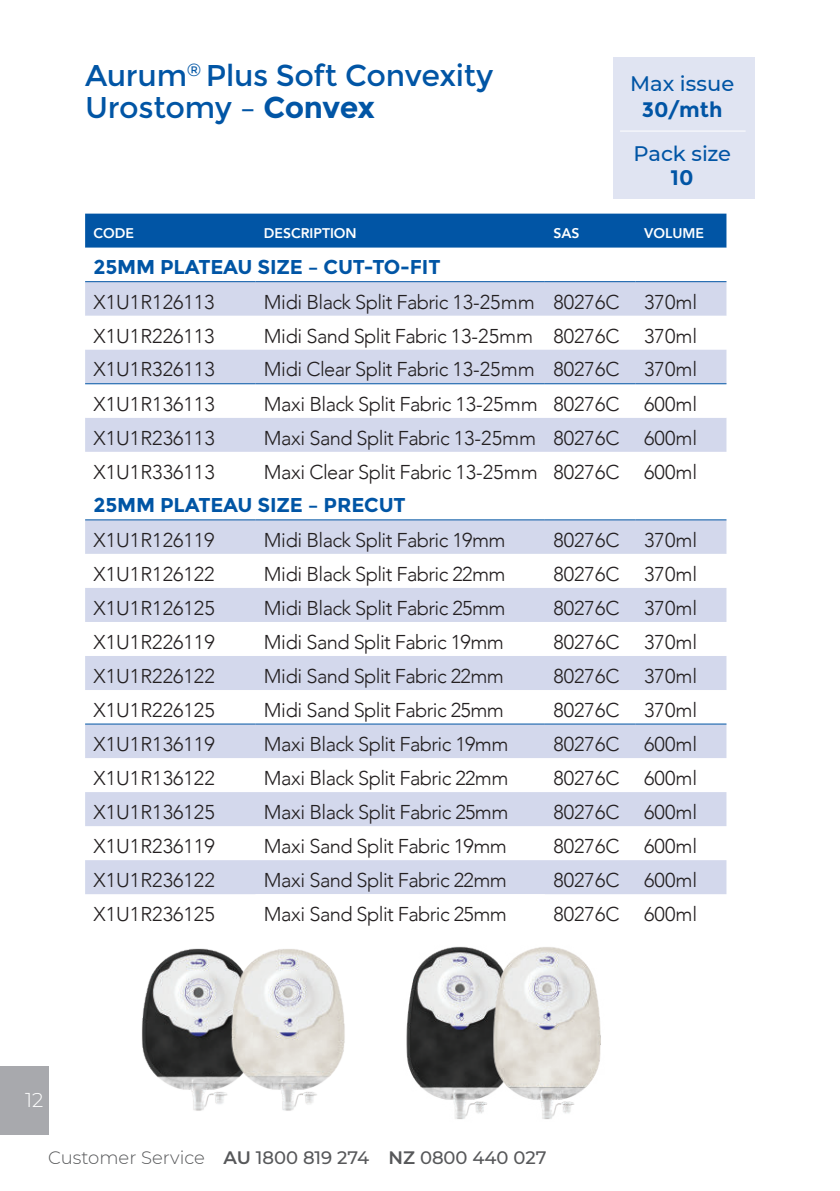
<style>
.page{position:relative;width:840px;height:1191px;background:#fff}
.page>*{position:absolute;margin:0;border:0;box-sizing:border-box;transform-origin:0 0}
.t1{font:30px/32px "Montserrat";letter-spacing:-.01em;color:#0155a5}
.t2{font:500 21px "Montserrat";color:#0155a5}
.t3{font:700 21px "Montserrat";letter-spacing:.005em;color:#0155a5}
.t4{font:300 20px "Avenir";color:#231f20}
.t5{font:300 20px "Avenir";letter-spacing:-.03em;color:#231f20}
.t6{font:300 20px "Avenir";letter-spacing:-.02em;color:#231f20}
.t7{font:700 20px "Montserrat";letter-spacing:-.01em;color:#0155a5}
.t8{font:300 20px "Montserrat";color:#fff}
.t9{font:500 18px "Montserrat";color:#57585a}
.t10{font:800 14px "Avenir";color:#fff}
.s1{font-weight:700}
.s2{font-weight:300}
.s3{font-weight:600}
</style>
<div class="page">
<div style="left:0;top:1066px;width:49px;height:68px;background:#a8a9ad"></div>
<div style="left:85px;top:214px;width:641px;height:34px;background:#0155a5"></div>
<div style="left:85px;top:282px;width:641px;height:34px;background:#d3d8ec"></div>
<svg style="left:85px;top:349px;width:641px;height:1px"></svg>
<svg style="left:85px;top:350px;width:641px;height:204px;fill:#d9deee"></svg>
<svg style="left:85px;top:588px;width:641px;height:306px;fill:#d3d8ec"></svg>
<svg style="left:85px;top:690px;width:550px;height:33px"></svg>
<svg style="left:255px;top:690px;width:289px;height:204px;fill:#dadeef"></svg>
<hr style="left:85px;top:383px;width:170px;height:1px;background:#0155a5">
<hr style="left:255px;top:383px;width:289px;height:1px;background:#0155a5">
<hr style="left:544px;top:383px;width:91px;height:1px;background:#0155a5">
<hr style="left:635px;top:383px;width:91px;height:1px;background:#0155a5">
<hr style="left:85px;top:723px;width:170px;height:1px;background:#0155a5">
<hr style="left:255px;top:723px;width:289px;height:1px;background:#0155a5">
<hr style="left:544px;top:723px;width:91px;height:1px;background:#0155a5">
<hr style="left:635px;top:723px;width:91px;height:1px;background:#0155a5">
<hr style="left:85px;top:281px;width:170px;height:1px;background:#0155a5">
<hr style="left:255px;top:281px;width:289px;height:1px;background:#0155a5">
<hr style="left:544px;top:281px;width:91px;height:1px;background:#0155a5">
<hr style="left:635px;top:281px;width:91px;height:1px;background:#0155a5">
<hr style="left:85px;top:519px;width:170px;height:1px;background:#0155a5">
<hr style="left:255px;top:519px;width:289px;height:1px;background:#0155a5">
<hr style="left:544px;top:519px;width:91px;height:1px;background:#0155a5">
<hr style="left:635px;top:519px;width:91px;height:1px;background:#0155a5">
<div style="left:612px;top:57px;width:142px;height:142px;background:#e0e4f2"></div>
<hr style="left:619px;top:131px;width:126px;height:1px;background:#fff">
<img style="left:406px;top:947px;width:45px;height:153px">
<img style="left:451px;top:946px;width:150px;height:173px">
<img style="left:141px;top:948px;width:58px;height:163px">
<img style="left:199px;top:948px;width:146px;height:163px">
<h1 class="t1" style="left:85px;top:62px;width:409px">Aurum<sup>®</sup> Plus Soft Convexity<br>Urostomy – <span class="s1">Convex</span></h1>
<p class="t2" style="left:630px;top:75px;width:105px">Max issue</p>
<p class="t3" style="left:641px;top:100px;width:82px">30/mth</p>
<p class="t2" style="left:633px;top:145px;width:99px">Pack size</p>
<p class="t3" style="left:670px;top:168px;width:25px">10</p>
<p class="t10" style="left:94px;top:225px;width:42px">CODE</p>
<p class="t10" style="left:264px;top:225px;width:94px">DESCRIPTION</p>
<p class="t10" style="left:553px;top:225px;width:28px">SAS</p>
<p class="t10" style="left:643px;top:225px;width:61px">VOLUME</p>
<p class="t7" style="left:94px;top:258px;width:348px">25MM PLATEAU SIZE – CUT-TO-FIT</p>
<p class="t4" style="left:94px;top:294px;width:122px">X1U1R126113</p>
<p class="t6" style="left:264px;top:294px;width:434px">Midi Black Split Fabric 13-25mm 80276C 370ml</p>
<p class="t4" style="left:94px;top:327px;width:122px">X1U1R226113</p>
<p class="t6" style="left:264px;top:327px;width:434px">Midi Sand Split Fabric 13-25mm 80276C 370ml</p>
<p class="t4" style="left:94px;top:361px;width:122px">X1U1R326113</p>
<p class="t6" style="left:264px;top:361px;width:434px">Midi Clear Split Fabric 13-25mm 80276C 370ml</p>
<p class="t4" style="left:94px;top:396px;width:122px">X1U1R136113</p>
<p class="t6" style="left:264px;top:396px;width:434px">Maxi Black Split Fabric 13-25mm 80276C 600ml</p>
<p class="t4" style="left:94px;top:430px;width:122px">X1U1R236113</p>
<p class="t6" style="left:264px;top:430px;width:434px">Maxi Sand Split Fabric 13-25mm 80276C 600ml</p>
<p class="t4" style="left:94px;top:464px;width:122px">X1U1R336113</p>
<p class="t6" style="left:264px;top:464px;width:434px">Maxi Clear Split Fabric 13-25mm 80276C 600ml</p>
<p class="t7" style="left:94px;top:496px;width:313px">25MM PLATEAU SIZE – PRECUT</p>
<p class="t4" style="left:94px;top:532px;width:122px">X1U1R126119</p>
<p class="t5" style="left:264px;top:532px;width:243px">Midi Black Split Fabric 19mm</p>
<p class="t4" style="left:553px;top:532px;width:145px">80276C 370ml</p>
<p class="t4" style="left:94px;top:566px;width:122px">X1U1R126122</p>
<p class="t5" style="left:264px;top:566px;width:243px">Midi Black Split Fabric 22mm</p>
<p class="t4" style="left:553px;top:566px;width:145px">80276C 370ml</p>
<p class="t4" style="left:94px;top:600px;width:122px">X1U1R126125</p>
<p class="t5" style="left:264px;top:600px;width:243px">Midi Black Split Fabric 25mm</p>
<p class="t4" style="left:553px;top:600px;width:145px">80276C 370ml</p>
<p class="t4" style="left:94px;top:634px;width:122px">X1U1R226119</p>
<p class="t5" style="left:264px;top:634px;width:241px">Midi Sand Split Fabric 19mm</p>
<p class="t4" style="left:553px;top:634px;width:145px">80276C 370ml</p>
<p class="t4" style="left:94px;top:668px;width:122px">X1U1R226122</p>
<p class="t5" style="left:264px;top:668px;width:241px">Midi Sand Split Fabric 22mm</p>
<p class="t4" style="left:553px;top:668px;width:145px">80276C 370ml</p>
<p class="t4" style="left:94px;top:701px;width:122px">X1U1R226125</p>
<p class="t5" style="left:264px;top:701px;width:241px">Midi Sand Split Fabric 25mm</p>
<p class="t4" style="left:553px;top:701px;width:145px">80276C 370ml</p>
<p class="t4" style="left:94px;top:736px;width:122px">X1U1R136119</p>
<p class="t5" style="left:264px;top:736px;width:246px">Maxi Black Split Fabric 19mm</p>
<p class="t4" style="left:553px;top:736px;width:145px">80276C 600ml</p>
<p class="t4" style="left:94px;top:770px;width:122px">X1U1R136122</p>
<p class="t5" style="left:264px;top:770px;width:246px">Maxi Black Split Fabric 22mm</p>
<p class="t4" style="left:553px;top:770px;width:145px">80276C 600ml</p>
<p class="t4" style="left:94px;top:804px;width:122px">X1U1R136125</p>
<p class="t5" style="left:264px;top:804px;width:246px">Maxi Black Split Fabric 25mm</p>
<p class="t4" style="left:553px;top:804px;width:145px">80276C 600ml</p>
<p class="t4" style="left:94px;top:838px;width:122px">X1U1R236119</p>
<p class="t5" style="left:264px;top:838px;width:244px">Maxi Sand Split Fabric 19mm</p>
<p class="t4" style="left:553px;top:838px;width:145px">80276C 600ml</p>
<p class="t4" style="left:94px;top:872px;width:122px">X1U1R236122</p>
<p class="t5" style="left:264px;top:872px;width:244px">Maxi Sand Split Fabric 22mm</p>
<p class="t4" style="left:553px;top:872px;width:145px">80276C 600ml</p>
<p class="t4" style="left:94px;top:906px;width:122px">X1U1R236125</p>
<p class="t5" style="left:264px;top:906px;width:244px">Maxi Sand Split Fabric 25mm</p>
<p class="t4" style="left:553px;top:906px;width:145px">80276C 600ml</p>
<p class="t8" style="left:25px;top:1086px;width:20px">12</p>
<p class="t9" style="left:48px;top:1146px;width:499px"><span class="s2">Customer Service</span> <span class="s3">AU</span> 1800 819 274 <span class="s3">NZ</span> 0800 440 027</p>
</div>
